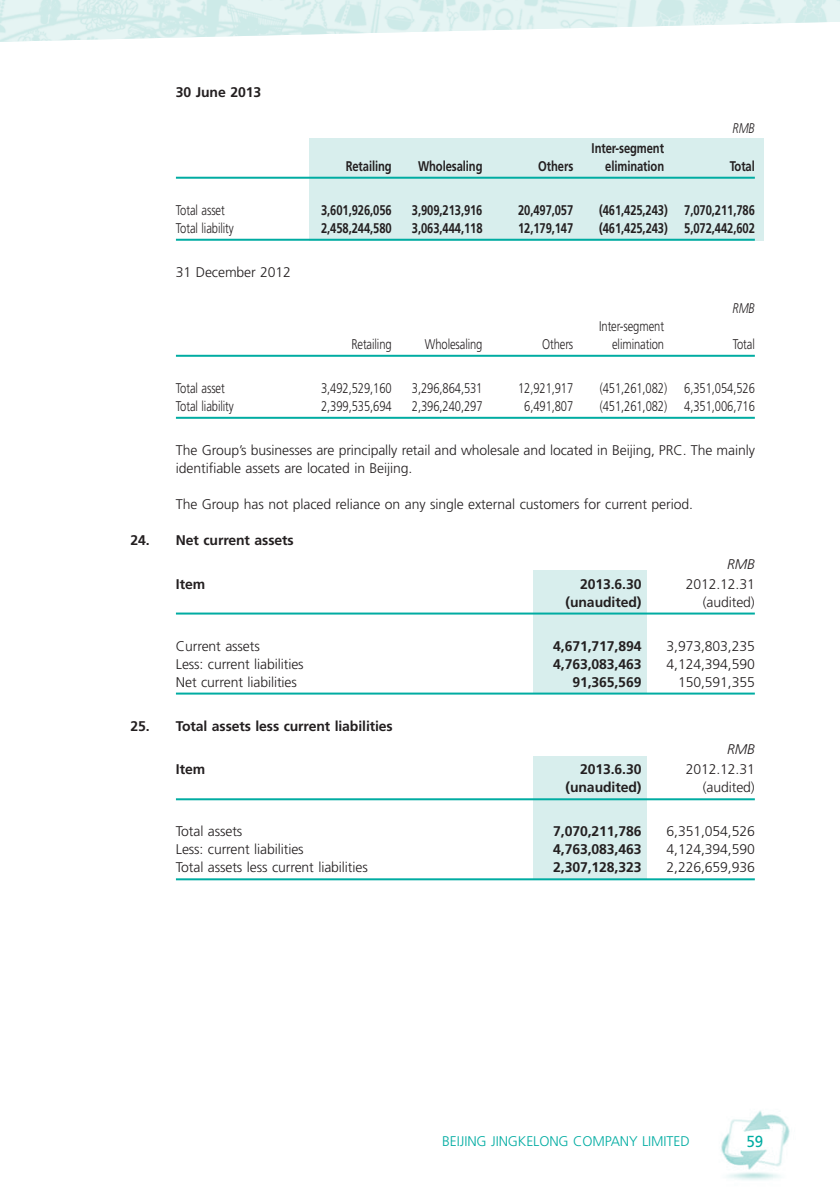
<style>
.page{position:relative;width:840px;height:1191px;background:#fff}
.page>*{position:absolute;margin:0;border:0;box-sizing:border-box;transform-origin:0 0}
.t1{font:16px "Frutiger LT Std";color:#00aca2;scale:.95 1}
.t2{font:300 14px/18px "Frutiger LT Std";letter-spacing:-.01em;color:#231f20}
.t3{font:300 14px "Frutiger LT Std";letter-spacing:-.01em;color:#231f20;scale:.8 1}
.t4{font:700 14px "Frutiger LT Std";letter-spacing:-.01em;color:#231f20}
.t5{font:700 14px "Frutiger LT Std";letter-spacing:-.01em;color:#231f20;scale:.8 1}
.t6{font:300 14px "Frutiger LT Std";letter-spacing:-.01em;color:#00aca2}
.t7{font:italic 300 14px "Frutiger LT Std";color:#231f20;scale:.8 1}
.t8{font:italic 300 14px "Frutiger LT Std";color:#231f20}
</style>
<div class="page">
<img style="left:721px;top:1110px;width:69px;height:70px">
<svg style="left:0;top:0;width:839px;height:42px"></svg>
<div style="left:309px;top:139px;width:454px;height:102px;background:#d8eeed"></div>
<hr style="left:176px;top:177px;width:578px;height:2px;background:#00aca2">
<hr style="left:176px;top:239px;width:578px;height:2px;background:#00aca2">
<hr style="left:176px;top:355px;width:578px;height:2px;background:#00aca2">
<hr style="left:176px;top:417px;width:578px;height:2px;background:#00aca2">
<div style="left:533px;top:570px;width:113px;height:123px;background:#d8eeed"></div>
<hr style="left:176px;top:612px;width:578px;height:2px;background:#00aca2">
<hr style="left:176px;top:692px;width:578px;height:2px;background:#00aca2">
<div style="left:533px;top:756px;width:113px;height:123px;background:#d8eeed"></div>
<hr style="left:176px;top:798px;width:578px;height:2px;background:#00aca2">
<hr style="left:176px;top:878px;width:578px;height:2px;background:#00aca2">
<p class="t4" style="left:176px;top:84px;width:87px">30 June 2013</p>
<p class="t5" style="left:591px;top:140px;width:92px">Inter-segment</p>
<p class="t7" style="left:732px;top:120px;width:10px">RMB</p>
<p class="t5" style="left:345px;top:158px;width:59px">Retailing</p>
<p class="t5" style="left:418px;top:158px;width:82px">Wholesaling</p>
<p class="t5" style="left:538px;top:158px;width:45px">Others</p>
<p class="t5" style="left:605px;top:158px;width:75px">elimination</p>
<p class="t5" style="left:729px;top:158px;width:33px">Total</p>
<p class="t3" style="left:176px;top:202px;width:63px">Total asset</p>
<p class="t5" style="left:321px;top:202px;width:90px">3,601,926,056</p>
<p class="t5" style="left:411px;top:202px;width:90px">3,909,213,916</p>
<p class="t5" style="left:517px;top:202px;width:71px">20,497,057</p>
<p class="t5" style="left:598px;top:202px;width:196px">(461,425,243) 7,070,211,786</p>
<p class="t3" style="left:176px;top:220px;width:74px">Total liability</p>
<p class="t5" style="left:321px;top:220px;width:90px">2,458,244,580</p>
<p class="t5" style="left:411px;top:220px;width:90px">3,063,444,118</p>
<p class="t5" style="left:517px;top:220px;width:71px">12,179,147</p>
<p class="t5" style="left:598px;top:220px;width:196px">(461,425,243) 5,072,442,602</p>
<p class="t2" style="left:176px;top:263px;width:117px">31 December 2012</p>
<p class="t7" style="left:732px;top:300px;width:10px">RMB</p>
<p class="t3" style="left:601px;top:318px;width:80px">nter-segment</p>
<p class="t3" style="left:351px;top:336px;width:52px">Retailing</p>
<p class="t3" style="left:424px;top:336px;width:101px">Wholesaling O</p>
<p class="t3" style="left:549px;top:336px;width:31px">thers</p>
<p class="t3" style="left:611px;top:336px;width:68px">elimination T</p>
<p class="t3" style="left:736px;top:336px;width:24px">otal</p>
<p class="t3" style="left:176px;top:380px;width:63px">Total asset</p>
<p class="t3" style="left:321px;top:380px;width:90px">3,492,529,160</p>
<p class="t3" style="left:411px;top:380px;width:90px">3,296,864,531</p>
<p class="t3" style="left:517px;top:380px;width:71px">12,921,917</p>
<p class="t3" style="left:599px;top:380px;width:195px">(451,261,082) 6,351,054,526</p>
<p class="t3" style="left:176px;top:398px;width:74px">Total liability</p>
<p class="t3" style="left:321px;top:398px;width:90px">2,399,535,694</p>
<p class="t3" style="left:411px;top:398px;width:90px">2,396,240,297</p>
<p class="t3" style="left:524px;top:398px;width:63px">6,491,807</p>
<p class="t3" style="left:599px;top:398px;width:195px">(451,261,082) 4,351,006,716</p>
<p class="t2" style="left:176px;top:441px;width:580px">The Group’s businesses are principally retail and wholesale and located in Beijing, PRC. The mainly identifiable assets are located in Beijing.</p>
<p class="t2" style="left:176px;top:495px;width:518px">The Group has not placed reliance on any single external customers for current period.</p>
<p class="t4" style="left:130px;top:532px;width:164px">24. Net current assets</p>
<p class="t8" style="left:726px;top:555px;width:8px">RMB</p>
<p class="t4" style="left:176px;top:575px;width:31px">Item</p>
<p class="t4" style="left:579px;top:575px;width:63px">2013.6.30</p>
<p class="t2" style="left:685px;top:575px;width:71px">2012.12.31</p>
<p class="t4" style="left:565px;top:593px;width:77px">(unaudited)</p>
<p class="t2" style="left:702px;top:593px;width:54px">(audited)</p>
<p class="t2" style="left:176px;top:637px;width:85px">Current assets</p>
<p class="t4" style="left:553px;top:637px;width:90px">4,671,717,894</p>
<p class="t2" style="left:666px;top:637px;width:90px">3,973,803,235</p>
<p class="t2" style="left:176px;top:655px;width:129px">Less: current liabilities</p>
<p class="t4" style="left:553px;top:655px;width:90px">4,763,083,463</p>
<p class="t2" style="left:666px;top:655px;width:90px">4,124,394,590</p>
<p class="t2" style="left:176px;top:673px;width:122px">Net current liabilities</p>
<p class="t4" style="left:572px;top:673px;width:71px">91,365,569</p>
<p class="t2" style="left:677px;top:673px;width:78px">150,591,355</p>
<p class="t4" style="left:130px;top:717px;width:263px">25. Total assets less current liabilities</p>
<p class="t8" style="left:726px;top:741px;width:8px">RMB</p>
<p class="t4" style="left:176px;top:761px;width:31px">Item</p>
<p class="t4" style="left:579px;top:761px;width:63px">2013.6.30</p>
<p class="t2" style="left:685px;top:760px;width:71px">2012.12.31</p>
<p class="t4" style="left:565px;top:779px;width:77px">(unaudited)</p>
<p class="t2" style="left:702px;top:778px;width:54px">(audited)</p>
<p class="t2" style="left:176px;top:822px;width:68px">Total assets</p>
<p class="t4" style="left:553px;top:823px;width:90px">7,070,211,786</p>
<p class="t2" style="left:666px;top:822px;width:90px">6,351,054,526</p>
<p class="t2" style="left:176px;top:840px;width:129px">Less: current liabilities</p>
<p class="t4" style="left:553px;top:841px;width:90px">4,763,083,463</p>
<p class="t2" style="left:666px;top:840px;width:90px">4,124,394,590</p>
<p class="t2" style="left:176px;top:858px;width:193px">Total assets less current liabilities</p>
<p class="t4" style="left:553px;top:859px;width:90px">2,307,128,323</p>
<p class="t2" style="left:666px;top:858px;width:90px">2,226,659,936</p>
<p class="t6" style="left:442px;top:1133px;width:249px">Beijing Jingkelong Company Limited</p>
<p class="t1" style="left:746px;top:1131px;width:9px">59</p>
</div>
